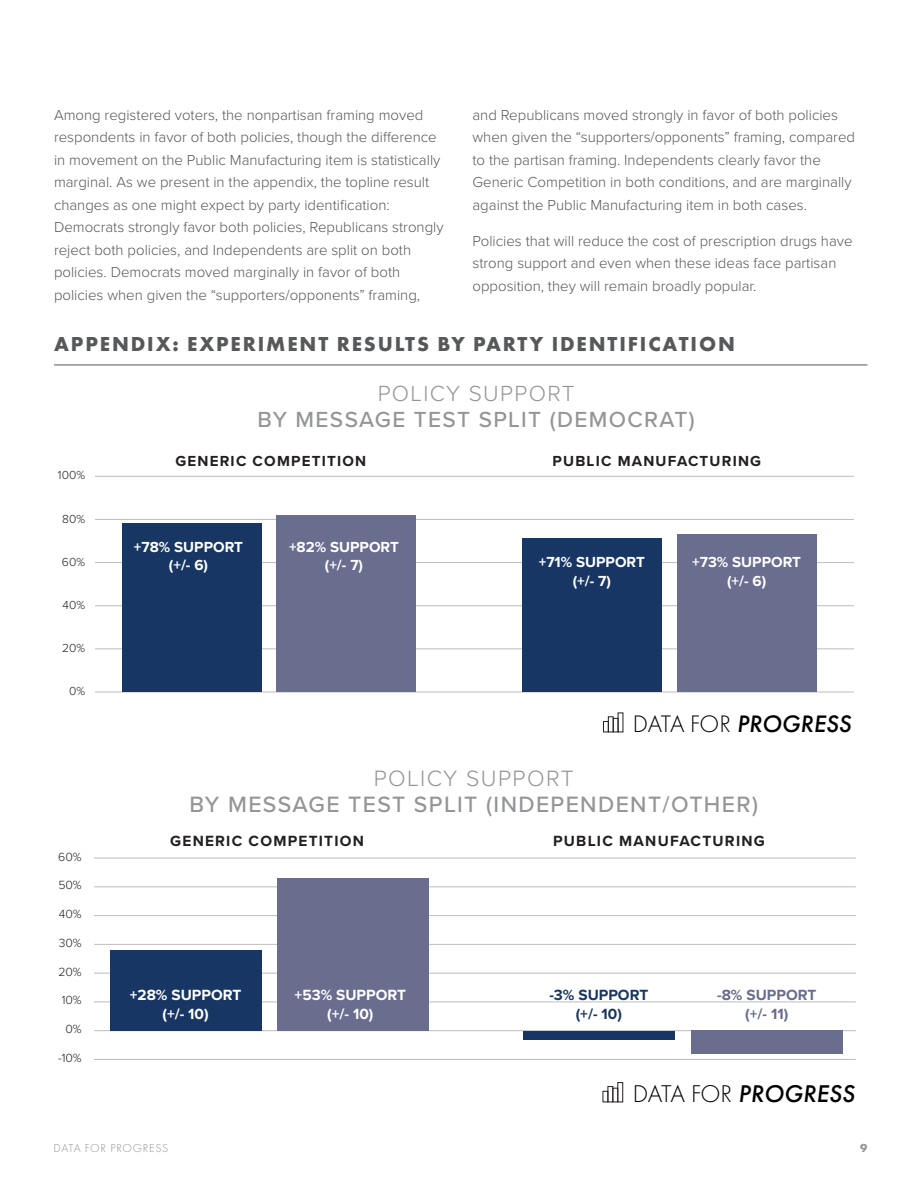
<style>
.page{position:relative;width:918px;height:1188px;background:#fff}
.page>*{position:absolute;margin:0;border:0;box-sizing:border-box;transform-origin:0 0}
.t1{font:italic 500 25.2px "Futura PT";color:#000}
.t2{font:italic 500 24.75px "Futura PT";color:#000}
.t3{font:500 22.95px/25.8px "Proxima Nova";letter-spacing:.06em;color:#939598;text-align:center}
.t4{font:500 22.65px/25.3px "Proxima Nova";letter-spacing:.06em;color:#939598;text-align:center}
.header_1{font:700 21px "Futura PT";letter-spacing:.09em;color:#57585a}
.t5{font:700 15.3px "Proxima Nova";letter-spacing:.08em;color:#231f20}
.t6{font:700 15.3px/18.5px "Proxima Nova";color:#fff;text-align:center}
.t7{font:700 15.3px/18.5px "Proxima Nova";color:#183663;text-align:center}
.t8{font:700 15.3px/18.5px "Proxima Nova";color:#696d8e;text-align:center}
.t9{font:700 15.15px/18.1px "Proxima Nova";color:#fff;text-align:center}
.t10{font:700 15.15px "Proxima Nova";letter-spacing:.08em;color:#231f20}
.body_copy{font:300 15px/22.5px "Proxima Nova";color:#57585a}
.t11{font:300 12.3px "Proxima Nova";color:#231f20}
.t12{font:300 12.15px "Proxima Nova";color:#231f20}
.t13{font:300 12px "Futura PT";letter-spacing:.055em;color:#939598}
.t14{font:700 12px "Futura PT";color:#939598}
.s1{font-weight:300}
.s2{font-weight:300;font-style:normal}
</style>
<div class="page">
<hr style="left:54px;top:365px;width:813px;height:1px;background:#57585a">
<hr style="left:94px;top:1059px;width:762px;height:1px;background:#bcbdc0">
<hr style="left:94px;top:1030px;width:762px;height:1px;background:#bcbdc0">
<hr style="left:94px;top:1002px;width:762px;height:1px;background:#bcbdc0">
<hr style="left:94px;top:973px;width:762px;height:1px;background:#bcbdc0">
<hr style="left:94px;top:944px;width:762px;height:1px;background:#bcbdc0">
<hr style="left:94px;top:915px;width:762px;height:1px;background:#bcbdc0">
<hr style="left:94px;top:886px;width:762px;height:1px;background:#bcbdc0">
<hr style="left:94px;top:858px;width:762px;height:1px;background:#bcbdc0">
<div style="left:691px;top:1031px;width:151px;height:23px;background:#696d8e"></div>
<div style="left:523px;top:1031px;width:151px;height:8px;background:#183663"></div>
<div style="left:278px;top:878px;width:151px;height:153px;background:#696d8e"></div>
<div style="left:110px;top:950px;width:151px;height:81px;background:#183663"></div>
<div style="left:603px;top:1091px;width:5px;height:11px;border:1px solid #231f20"></div>
<div style="left:608px;top:1086px;width:5px;height:16px;border:1px solid #231f20"></div>
<div style="left:613px;top:1088px;width:5px;height:14px;border:1px solid #231f20"></div>
<div style="left:618px;top:1082px;width:5px;height:20px;border:1px solid #231f20"></div>
<hr style="left:95px;top:692px;width:759px;height:1px;background:#bcbdc0">
<hr style="left:95px;top:648px;width:759px;height:1px;background:#bcbdc0">
<hr style="left:95px;top:605px;width:759px;height:1px;background:#bcbdc0">
<hr style="left:95px;top:562px;width:759px;height:1px;background:#bcbdc0">
<hr style="left:95px;top:519px;width:759px;height:1px;background:#bcbdc0">
<hr style="left:95px;top:476px;width:759px;height:1px;background:#bcbdc0">
<div style="left:677px;top:535px;width:139px;height:157px;background:#696d8e"></div>
<div style="left:522px;top:539px;width:140px;height:153px;background:#183663"></div>
<div style="left:277px;top:515px;width:139px;height:177px;background:#696d8e"></div>
<div style="left:122px;top:524px;width:139px;height:168px;background:#183663"></div>
<div style="left:603px;top:721px;width:6px;height:11px;border:1px solid #231f20"></div>
<div style="left:608px;top:717px;width:5px;height:15px;border:1px solid #231f20"></div>
<div style="left:613px;top:718px;width:5px;height:14px;border:1px solid #231f20"></div>
<div style="left:618px;top:713px;width:5px;height:19px;border:1px solid #231f20"></div>
<p class="body_copy" style="left:54px;top:104px;width:391px">Among registered voters, the nonpartisan framing moved respondents in favor of both policies, though the difference in movement on the Public Manufacturing item is statistically marginal. As we present in the appendix, the topline result changes as one might expect by party identification:<br>Democrats strongly favor both policies, Republicans strongly reject both policies, and Independents are split on both policies. Democrats moved marginally in favor of both policies when given the “supporters/opponents” framing,</p>
<p class="header_1" style="left:54px;top:331px;width:682px">APPENDIX: EXPERIMENT RESULTS BY PARTY IDENTIFICATION</p>
<p class="body_copy" style="left:472px;top:104px;width:384px">and Republicans moved strongly in favor of both policies when given the “supporters/opponents” framing, compared to the partisan framing. Independents clearly favor the Generic Competition in both conditions, and are marginally against the Public Manufacturing item in both cases.</p>
<p class="body_copy" style="left:472px;top:230px;width:382px">Policies that will reduce the cost of prescription drugs have strong support and even when these ideas face partisan opposition, they will remain broadly popular.</p>
<p class="t4" style="left:258px;top:380px;width:439px"><span class="s1">POLICY SUPPORT<br></span>BY MESSAGE TEST SPLIT (DEMOCRAT)</p>
<p class="t12" style="left:58px;top:468px;width:29px">100%</p>
<p class="t12" style="left:62px;top:511px;width:24px">80%</p>
<p class="t12" style="left:62px;top:554px;width:25px">60%</p>
<p class="t12" style="left:63px;top:597px;width:24px">40%</p>
<p class="t12" style="left:62px;top:641px;width:25px">20%</p>
<p class="t12" style="left:69px;top:684px;width:18px">0%</p>
<p class="t11" style="left:58px;top:849px;width:25px">60%</p>
<p class="t11" style="left:58px;top:878px;width:25px">50%</p>
<p class="t11" style="left:59px;top:907px;width:24px">40%</p>
<p class="t11" style="left:59px;top:935px;width:24px">30%</p>
<p class="t11" style="left:58px;top:964px;width:25px">20%</p>
<p class="t11" style="left:62px;top:993px;width:22px">10%</p>
<p class="t11" style="left:65px;top:1022px;width:18px">0%</p>
<p class="t11" style="left:58px;top:1051px;width:25px">-10%</p>
<p class="t10" style="left:175px;top:452px;width:192px">GENERIC COMPETITION</p>
<p class="t10" style="left:553px;top:452px;width:210px">PUBLIC MANUFACTURING</p>
<p class="t9" style="left:134px;top:539px;width:111px">+78% SUPPORT (+/- 6)</p>
<p class="t9" style="left:289px;top:539px;width:111px">+82% SUPPORT (+/- 7)</p>
<p class="t9" style="left:539px;top:554px;width:108px">+71% SUPPORT (+/- 7)</p>
<p class="t9" style="left:692px;top:554px;width:110px">+73% SUPPORT (+/- 6)</p>
<p class="t2" style="left:633px;top:709px;width:220px"><span class="s2">DATA FOR</span> PROGRESS</p>
<p class="t3" style="left:190px;top:765px;width:570px"><span class="s1">POLICY SUPPORT<br></span>BY MESSAGE TEST SPLIT (INDEPENDENT/OTHER)</p>
<p class="t5" style="left:170px;top:831px;width:195px">GENERIC COMPETITION</p>
<p class="t5" style="left:553px;top:831px;width:213px">PUBLIC MANUFACTURING</p>
<p class="t6" style="left:130px;top:986px;width:113px">+28% SUPPORT (+/- 10)</p>
<p class="t6" style="left:295px;top:986px;width:113px">+53% SUPPORT (+/- 10)</p>
<p class="t7" style="left:549px;top:986px;width:100px">-3% SUPPORT (+/- 10)</p>
<p class="t8" style="left:717px;top:986px;width:101px">-8% SUPPORT (+/- 11)</p>
<p class="t1" style="left:633px;top:1078px;width:223px"><span class="s2">DATA FOR</span> PROGRESS</p>
<p class="t13" style="left:54px;top:1141px;width:116px">DATA FOR PROGRESS</p>
<p class="t14" style="left:860px;top:1140px;width:9px">9</p>
</div>
